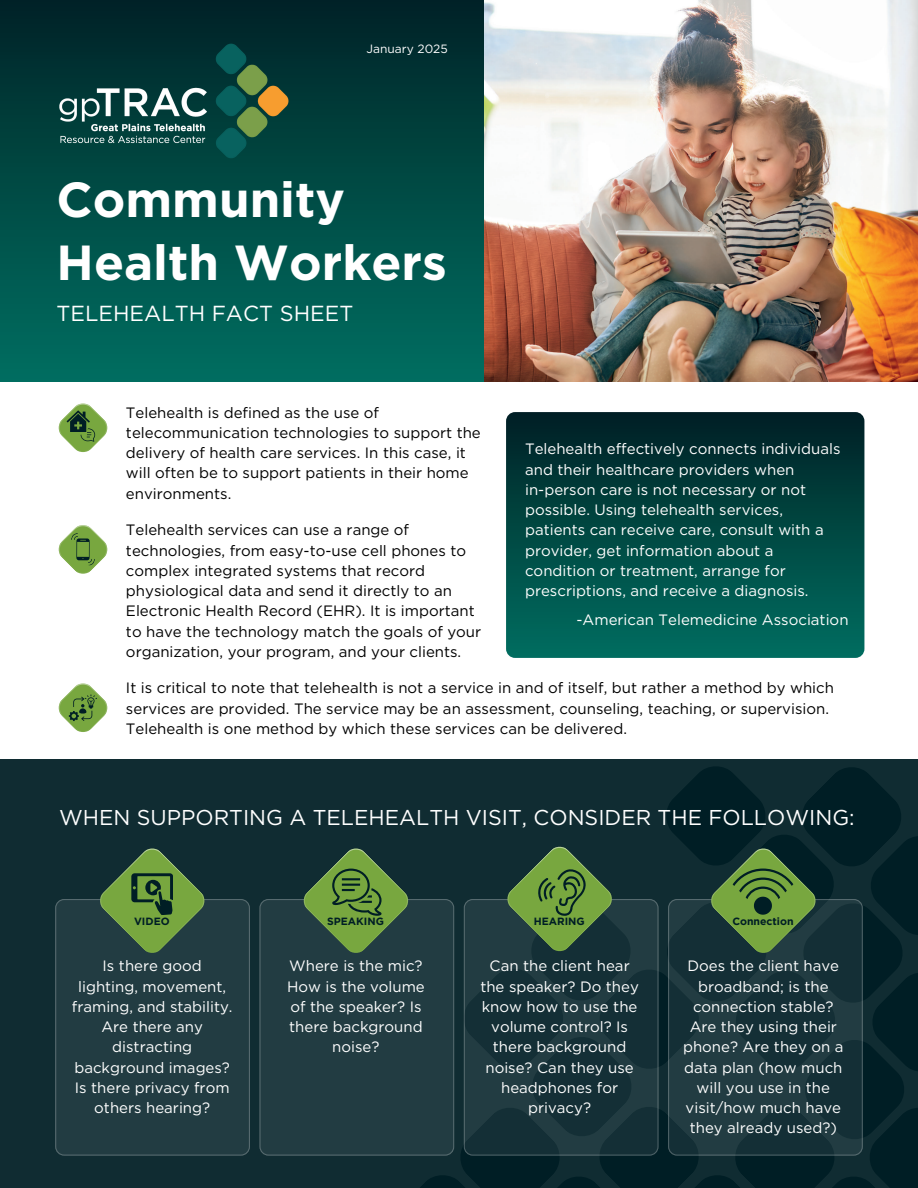
<style>
.page{position:relative;width:918px;height:1188px;background:#fff}
.page>*{position:absolute;margin:0;border:0;box-sizing:border-box;transform-origin:0 0}
.t1{font:700 49.2px/63px "Gotham";color:#fff}
.t2{font:21.75px "Gotham";color:#fff}
.t3{font:21.45px "Gotham";color:#fff}
.t4{font:15px/20.2px "Gotham";color:#fff;text-align:center}
.t5{font:15px/20.2px "Gotham";color:#000}
.t6{font:12px "Gotham";color:#fff}
.t7{font:700 10.5px "Gotham";color:#001e25}
</style>
<div class="page">
<div style="left:0;top:0;width:918px;height:381px;background:linear-gradient(to bottom,#002427,#006f61)"></div>
<img style="left:484px;top:0;width:434px;height:381px">
<div style="left:0;top:760px;width:918px;height:428px;background:#102c32"></div>
<div style="left:55px;top:899px;width:195px;height:256px;background:#223c42"></div>
<div style="left:259px;top:899px;width:44px;height:256px;background:#223c42"></div>
<svg style="left:99px;top:848px;width:107px;height:106px"></svg>
<div style="left:506px;top:412px;width:358px;height:246px;background:linear-gradient(to bottom,#002025,#006e60);border-radius:9px"></div>
<img style="left:30px;top:13px;width:288px;height:176px">
<svg style="left:59px;top:404px;width:48px;height:48px"></svg>
<svg style="left:59px;top:525px;width:48px;height:49px"></svg>
<svg style="left:59px;top:684px;width:48px;height:48px"></svg>
<svg style="left:303px;top:767px;width:615px;height:421px"></svg>
<p class="t6" style="left:367px;top:42px;width:83px">January 2025</p>
<p class="t1" style="left:57px;top:167px;width:392px">Community<br>Health Workers</p>
<h3 class="t2" style="left:57px;top:300px;width:298px">TELEHEALTH FACT SHEET</h3>
<p class="t5" style="left:126px;top:402px;width:356px">Telehealth is defined as the use of telecommunication technologies to support the delivery of health care services. In this case, it will often be to support patients in their home environments.</p>
<p class="t5" style="left:126px;top:520px;width:357px">Telehealth services can use a range of technologies, from easy-to-use cell phones to complex integrated systems that record physiological data and send it directly to an Electronic Health Record (EHR). It is important to have the technology match the goals of your organization, your program, and your clients.</p>
<p class="t5" style="left:126px;top:678px;width:710px">It is critical to note that telehealth is not a service in and of itself, but rather a method by which services are provided. The service may be an assessment, counseling, teaching, or supervision.<br>Telehealth is one method by which these services can be delivered.</p>
<h1 class="t4" style="left:525px;top:439px;width:317px;text-align:left">Telehealth effectively connects individuals and their healthcare providers when in-person care is not necessary or not possible. Using telehealth services, patients can receive care, consult with a provider, get information about a condition or treatment, arrange for prescriptions, and receive a diagnosis.</h1>
<h2 class="t4" style="left:577px;top:609px;width:274px">-American Telemedicine Association</h2>
<h3 class="t3" style="left:59px;top:804px;width:797px">WHEN SUPPORTING A TELEHEALTH VISIT, CONSIDER THE FOLLOWING:</h3>
<h4 class="t7" style="left:134px;top:915px;width:37px">VIDEO</h4>
<p class="t7" style="left:327px;top:915px;width:58px">SPEAKING</p>
<h5 class="t7" style="left:534px;top:915px;width:52px">HEARING</h5>
<h3 class="t7" style="left:732px;top:915px;width:63px">Connection</h3>
<h3 class="t4" style="left:72px;top:956px;width:162px">Is there good lighting, movement, framing, and stability.<br>Are there any distracting background images?<br>Is there privacy from others hearing?</h3>
<h3 class="t4" style="left:287px;top:956px;width:139px">Where is the mic?<br>How is the volume of the speaker? Is there background noise?</h3>
<h3 class="t4" style="left:480px;top:956px;width:160px">Can the client hear the speaker? Do they know how to use the volume control? Is there background noise? Can they use headphones for privacy?</h3>
<p class="t4" style="left:683px;top:956px;width:162px">Does the client have broadband; is the connection stable?<br>Are they using their phone? Are they on a data plan (how much will you use in the visit/how much have they already used?)</p>
</div>
